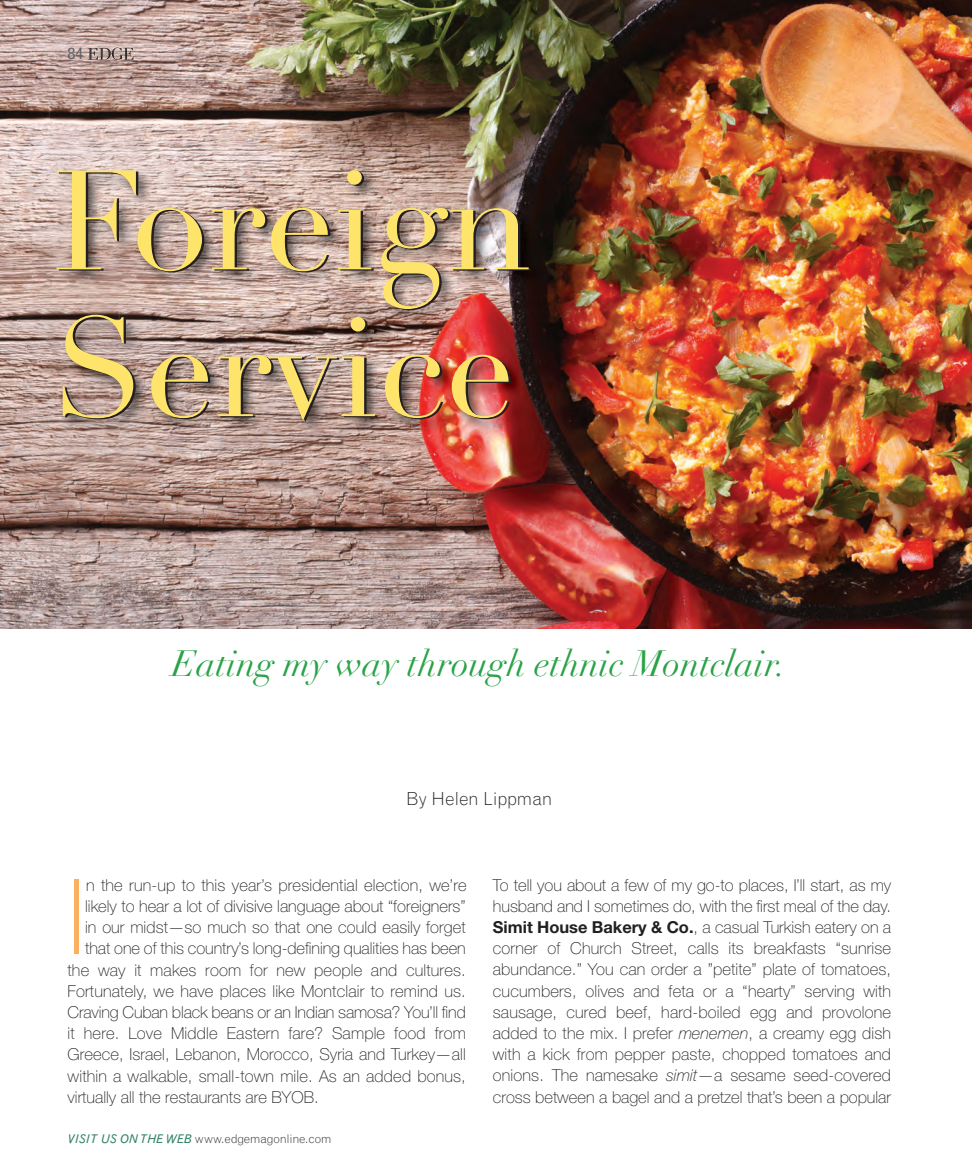
<style>
.page{position:relative;width:972px;height:1175px;background:#fff}
.page>*{position:absolute;margin:0;border:0;box-sizing:border-box;transform-origin:0 0}
.t1{font:138.9px/146.7px "Didot LT Std";color:#ffe46c}
.t2{font:100 104.7px "Helvetica Neue LT Std";color:#fab05f}
.t3{font:italic 36px "Didot LT Std";color:#29a347}
.t4{font:300 18px "Grotesque MT Std";letter-spacing:-.01em;color:#231f20}
.t5{font:100 16.5px/21.1px "Helvetica Neue LT Std";letter-spacing:.005em;color:#231f20;text-align:justify}
.t6{font:16.5px "Grotesque";color:#636366}
.t7{font:300 12px "Grotesque";letter-spacing:-.015em;color:#231f20}
.s1{font-weight:400;font-style:italic;color:#34836b}
.s2{font-weight:700}
.s3{font-style:italic}
</style>
<div class="page">
<img style="left:0;top:0;width:972px;height:628px">
<svg style="left:88px;top:48px;width:45px;height:12px"></svg>
<img style="left:0;top:148px;width:679px;height:481px">
<p class="t6" style="left:68px;top:48px;width:17px">84</p>
<h1 class="t1" style="left:52px;top:166px;width:481px">Foreign<br>Service</h1>
<h3 class="t3" style="left:172px;top:649px;width:616px">Eating my way through ethnic Montclair.</h3>
<p class="t4" style="left:406px;top:792px;width:148px">By Helen Lippman</p>
<h2 class="t2" style="left:68px;top:879px;width:19px">I</h2>
<p class="t5" style="left:86px;top:875px;width:382px">n the run-up to this year’s presidential election, we’re</p>
<p class="t5" style="left:85px;top:897px;width:382px">likely to hear a lot of divisive language about “foreigners”</p>
<p class="t5" style="left:85px;top:918px;width:382px">in our midst—so much so that one could easily forget</p>
<p class="t5" style="left:85px;top:939px;width:382px">that one of this country’s long-defining qualities has been</p>
<p class="t5" style="left:68px;top:960px;width:400px">the way it makes room for new people and cultures.</p>
<p class="t5" style="left:68px;top:981px;width:400px">Fortunately, we have places like Montclair to remind us.</p>
<p class="t5" style="left:68px;top:1003px;width:400px">Craving Cuban black beans or an Indian samosa? You’ll find</p>
<p class="t5" style="left:68px;top:1024px;width:400px">it here. Love Middle Eastern fare? Sample food from</p>
<p class="t5" style="left:68px;top:1045px;width:400px">Greece, Israel, Lebanon, Morocco, Syria and Turkey—all</p>
<p class="t5" style="left:68px;top:1066px;width:400px">within a walkable, small-town mile. As an added bonus,</p>
<p class="t5" style="left:68px;top:1087px;width:253px">virtually all the restaurants are BYOB.</p>
<p class="t7" style="left:68px;top:1134px;width:266px"><span class="s1">VISIT US ON THE WEB</span> www.edgemagonline.com</p>
<p class="t5" style="left:493px;top:875px;width:400px">To tell you about a few of my go-to places, I’ll start, as my husband and I sometimes do, with the first meal of the day.<br><span class="s2">Simit House Bakery &amp; Co.</span>, a casual Turkish eatery on a corner of Church Street, calls its breakfasts “sunrise abundance.” You can order a ”petite” plate of tomatoes, cucumbers, olives and feta or a “hearty” serving with sausage, cured beef, hard-boiled egg and provolone added to the mix. I prefer <span class="s3">menemen</span>, a creamy egg dish with a kick from pepper paste, chopped tomatoes and onions. The namesake <span class="s3">simit</span>—a sesame seed-covered cross between a bagel and a pretzel that’s been a popular</p>
</div>
